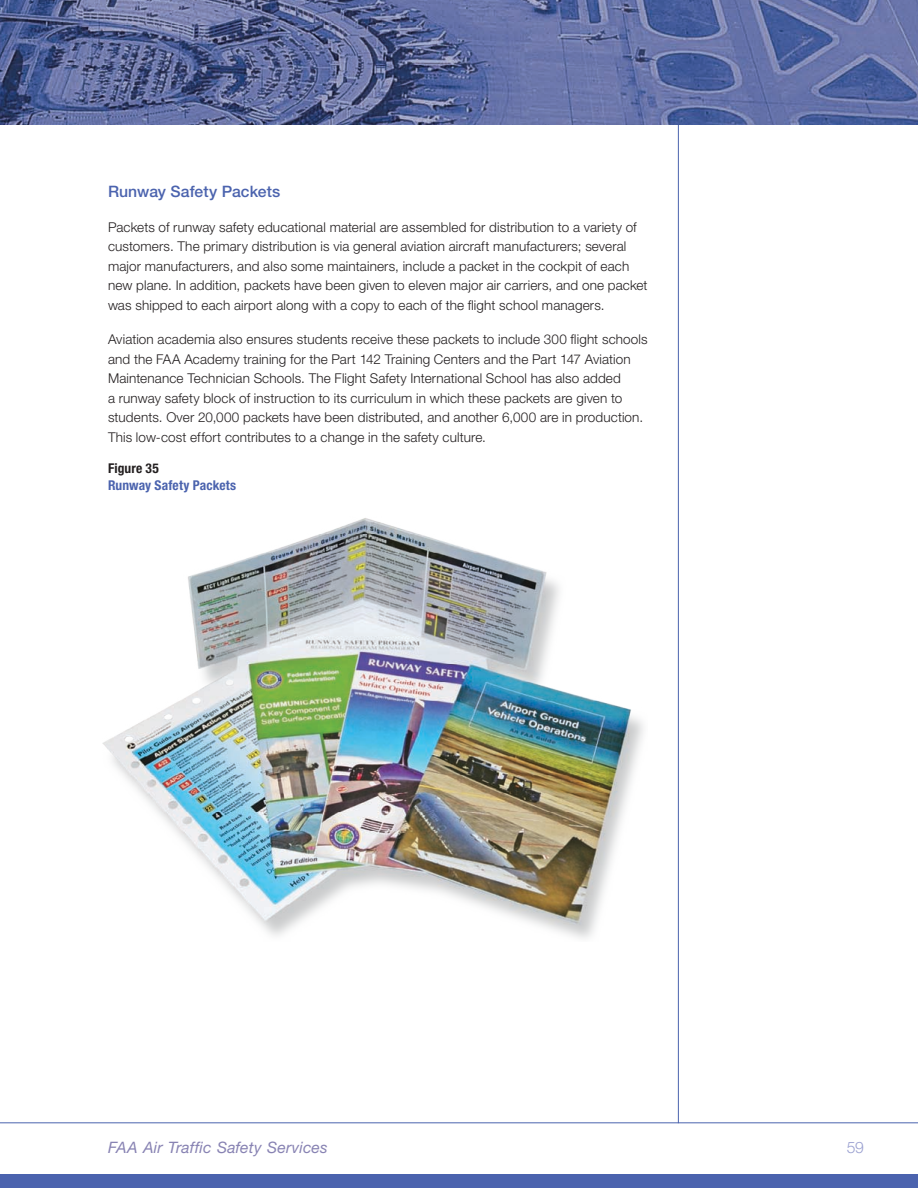
<style>
.page{position:relative;width:918px;height:1188px;background:#fff}
.page>*{position:absolute;margin:0;border:0;box-sizing:border-box;transform-origin:0 0}
.t1{font:italic 15.75px "Helvetica Neue LT Std";letter-spacing:.01em;color:#8883b3}
.t2{font:500 15.75px "Helvetica Neue LT Std";letter-spacing:.005em;color:#4b63ae}
.t3{font:300 15.75px "Helvetica Neue LT Std";color:#9ba1d1}
.t4{font:300 13.5px/19.5px "Helvetica Neue LT Std";letter-spacing:.01em;color:#231f20}
.t5{font:700 condensed 13.5px "Helvetica Neue LT Std";letter-spacing:.01em;color:#4b63ae}
.t6{font:700 condensed 13.5px "Helvetica Neue LT Std";letter-spacing:.01em;color:#231f20}
</style>
<div class="page">
<hr style="left:678px;top:0;width:1px;height:1123px;background:#4b63ae">
<img style="left:0;top:0;width:918px;height:124px">
<div style="left:0;top:1174px;width:918px;height:14px;background:#4b63ae"></div>
<hr style="left:0;top:1122px;width:918px;height:1px;background:#4b63ae">
<img style="left:102px;top:518px;width:541px;height:420px">
<p class="t2" style="left:108px;top:182px;width:174px">Runway Safety Packets</p>
<p class="t4" style="left:108px;top:217px;width:541px">Packets of runway safety educational material are assembled for distribution to a variety of customers. The primary distribution is via general aviation aircraft manufacturers; several major manufacturers, and also some maintainers, include a packet in the cockpit of each new plane. In addition, packets have been given to eleven major air carriers, and one packet was shipped to each airport along with a copy to each of the flight school managers.</p>
<p class="t4" style="left:108px;top:329px;width:541px">Aviation academia also ensures students receive these packets to include 300 flight schools and the FAA Academy training for the Part 142 Training Centers and the Part 147 Aviation Maintenance Technician Schools. The Flight Safety International School has also added<br>a runway safety block of instruction to its curriculum in which these packets are given to students. Over 20,000 packets have been distributed, and another 6,000 are in production.<br>This low-cost effort contributes to a change in the safety culture.</p>
<p class="t6" style="left:108px;top:460px;width:52px">Figure 35</p>
<p class="t5" style="left:108px;top:477px;width:130px">Runway Safety Packets</p>
<p class="t1" style="left:108px;top:1138px;width:221px">FAA Air Traffic Safety Services</p>
<p class="t3" style="left:847px;top:1138px;width:19px">59</p>
</div>
